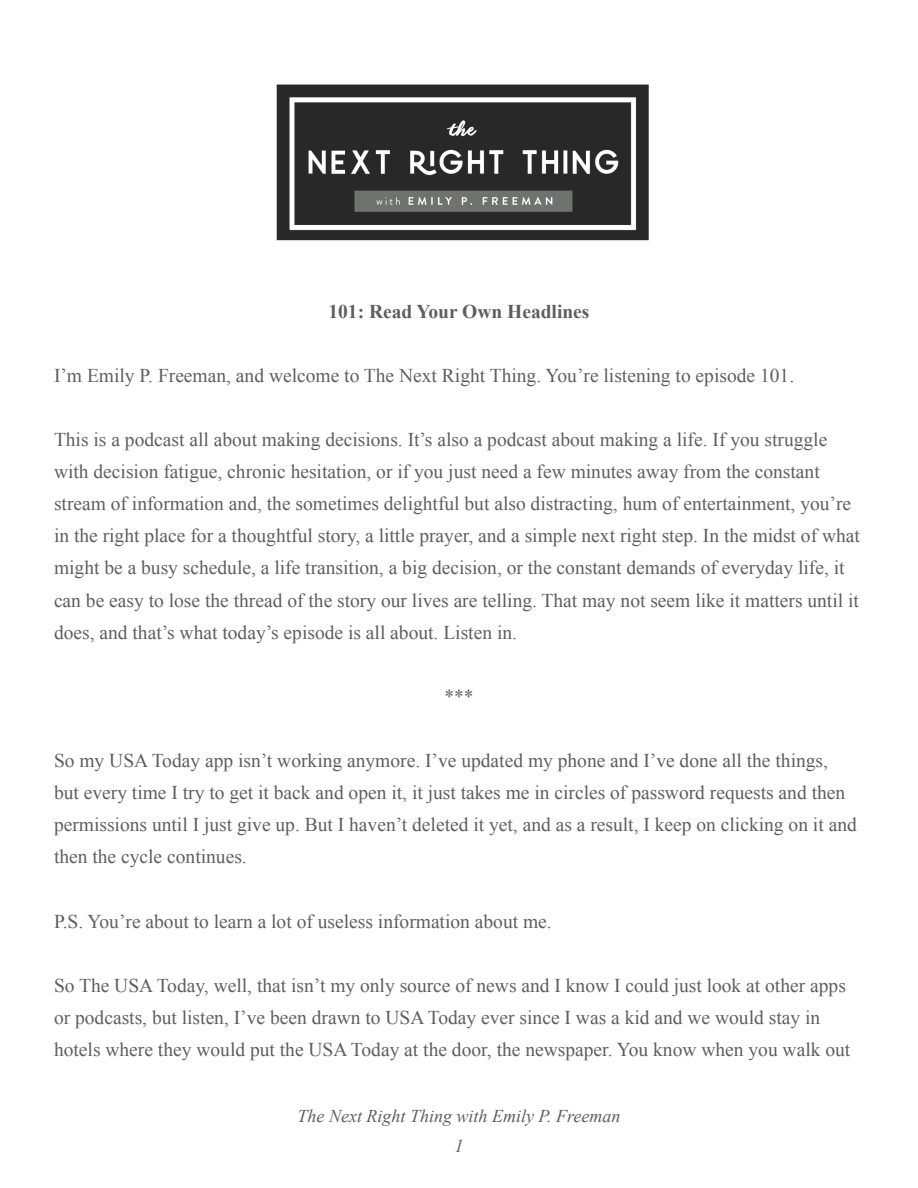
<style>
.page{position:relative;width:918px;height:1188px;background:#fff}
.page>*{position:absolute;margin:0;border:0;box-sizing:border-box;transform-origin:0 0}
.t1{font:19.5px/32.1px "Times New Roman";color:#5e5e5e}
.t2{font:700 19.5px "Times New Roman";color:#5e5e5e}
.t3{font:italic 18px/30px "Times New Roman";color:#5e5e5e;text-align:center}
</style>
<div class="page">
<img style="left:276px;top:84px;width:373px;height:157px">
<p class="t2" style="left:328px;top:298px;width:263px">101: Read Your Own Headlines</p>
<p class="t1" style="left:54px;top:359px;width:742px">I’m Emily P. Freeman, and welcome to The Next Right Thing. You’re listening to episode 101.</p>
<p class="t1" style="left:54px;top:423px;width:807px">This is a podcast all about making decisions. It’s also a podcast about making a life. If you struggle with decision fatigue, chronic hesitation, or if you just need a few minutes away from the constant stream of information and, the sometimes delightful but also distracting, hum of entertainment, you’re in the right place for a thoughtful story, a little prayer, and a simple next right step. In the midst of what might be a busy schedule, a life transition, a big decision, or the constant demands of everyday life, it can be easy to lose the thread of the story our lives are telling. That may not seem like it matters until it does, and that’s what today’s episode is all about. Listen in.</p>
<p class="t1" style="left:444px;top:680px;width:31px">***</p>
<p class="t1" style="left:54px;top:744px;width:804px">So my USA Today app isn’t working anymore. I’ve updated my phone and I’ve done all the things, but every time I try to get it back and open it, it just takes me in circles of password requests and then permissions until I just give up. But I haven’t deleted it yet, and as a result, I keep on clicking on it and then the cycle continues.</p>
<p class="t1" style="left:54px;top:905px;width:499px">P.S. You’re about to learn a lot of useless information about me.</p>
<p class="t1" style="left:54px;top:969px;width:798px">So The USA Today, well, that isn’t my only source of news and I know I could just look at other apps or podcasts, but listen, I’ve been drawn to USA Today ever since I was a kid and we would stay in hotels where they would put the USA Today at the door, the newspaper. You know when you walk out</p>
<p class="t3" style="left:298px;top:1100px;width:324px">The Next Right Thing with Emily P. Freeman<br>1</p>
</div>
